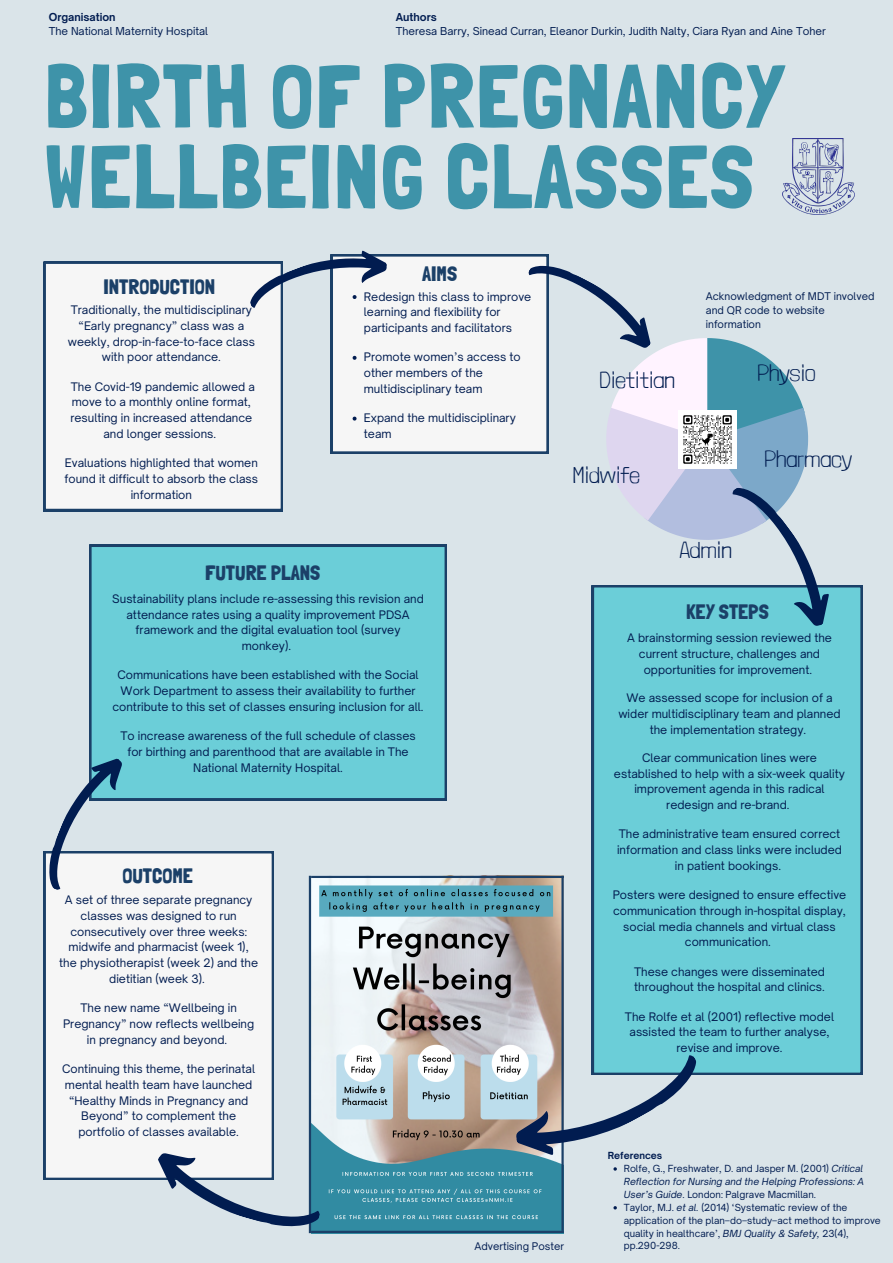
<style>
.page{position:relative;width:893px;height:1263px;background:#dae4e9}
.page>*{position:absolute;margin:0;border:0;box-sizing:border-box;transform-origin:0 0}
.t1{font:89.7px/80.5px "Londrina Solid";letter-spacing:.02em;color:#3e93a9}
.t2{font:100 23.25px "Londrina Solid";color:#011c50}
.t3{font:20.85px "Londrina Solid";color:#1b4068}
.t4{font:11.25px/15.8px "Open Sauce One";color:#011c50;text-align:center}
.t5{font:10.5px "Open Sauce One";color:#011c50}
.t6{font:700 10.5px "Open Sauce One";color:#011c50}
.t7{font:10.12px/14.1px "Open Sauce One";color:#011c50}
.t8{font:9.38px/13px "Open Sauce One";color:#011c50}
.t9{font:700 9.38px "Open Sauce One";color:#011c50}
.s1{font-style:italic}
</style>
<div class="page">
<img style="left:311px;top:878px;width:250px;height:353px">
<div style="left:44px;top:851px;width:230px;height:329px;background:#f6f6f6"></div>
<div style="left:44px;top:262px;width:200px;height:249px;background:#f6f6f6"></div>
<div style="left:592px;top:585px;width:270px;height:490px;background:#6bced8"></div>
<div style="left:89px;top:545px;width:358px;height:255px;background:#6bced8"></div>
<svg style="left:43px;top:748px;width:84px;height:148px"></svg>
<img style="left:782px;top:139px;width:73px;height:75px">
<svg style="left:244px;top:250px;width:602px;height:381px"></svg>
<svg style="left:613px;top:1206px;width:4px;height:3px"></svg>
<hr style="left:311px;top:876px;width:253px;height:2px;background:#1b4068">
<hr style="left:311px;top:1231px;width:253px;height:2px;background:#1b4068">
<hr style="left:309px;top:876px;width:2px;height:357px;background:#1b4068">
<svg style="left:149px;top:1147px;width:177px;height:87px"></svg>
<hr style="left:561px;top:876px;width:3px;height:355px;background:#1b4068">
<svg style="left:511px;top:1036px;width:196px;height:138px"></svg>
<p class="t6" style="left:49px;top:11px;width:68px">Organisation</p>
<p class="t5" style="left:49px;top:25px;width:161px">The National Maternity Hospital</p>
<p class="t6" style="left:396px;top:11px;width:43px">Authors</p>
<p class="t5" style="left:396px;top:25px;width:431px">Theresa Barry, Sinead Curran, Eleanor Durkin, Judith Nalty, Ciara Ryan and Aine Toher</p>
<h1 class="t1" style="left:45px;top:56px;width:741px">BIRTH OF PREGNANCY<br>WELLBEING CLASSES</h1>
<h3 class="t3" style="left:103px;top:274px;width:113px">INTRODUCTION</h3>
<p class="t4" style="left:68px;top:302px;width:189px">Traditionally, the multidisciplinary “Early pregnancy” class was a weekly, drop-in-face-to-face class with poor attendance.</p>
<p class="t4" style="left:70px;top:378px;width:186px">The Covid-19 pandemic allowed a move to a monthly online format, resulting in increased attendance and longer sessions.</p>
<p class="t4" style="left:65px;top:455px;width:195px">Evaluations highlighted that women found it difficult to absorb the class information</p>
<h3 class="t3" style="left:422px;top:262px;width:37px">AIMS</h3>
<p class="t4" style="left:364px;top:288px;width:169px;text-align:left">Redesign this class to improve learning and flexibility for participants and facilitators</p>
<p class="t4" style="left:364px;top:349px;width:158px;text-align:left">Promote women’s access to other members of the multidisciplinary team</p>
<p class="t4" style="left:364px;top:410px;width:153px;text-align:left">Expand the multidisciplinary team</p>
<h2 class="t2" style="left:599px;top:366px;width:77px">Dietitian</h2>
<h2 class="t2" style="left:573px;top:461px;width:69px">Midwife</h2>
<p class="t7" style="left:706px;top:289px;width:170px">Acknowledgment of MDT involved and QR code to website information</p>
<h2 class="t2" style="left:757px;top:359px;width:60px">Physio</h2>
<h2 class="t2" style="left:764px;top:445px;width:89px">Pharmacy</h2>
<h3 class="t3" style="left:205px;top:560px;width:117px">FUTURE PLANS</h3>
<p class="t4" style="left:112px;top:591px;width:313px">Sustainability plans include re-assessing this revision and attendance rates using a quality improvement PDSA framework and the digital evaluation tool (survey monkey).</p>
<p class="t4" style="left:113px;top:667px;width:312px">Communications have been established with the Social<br>Work Department to assess their availability to further contribute to this set of classes ensuring inclusion for all.</p>
<p class="t4" style="left:120px;top:728px;width:297px">To increase awareness of the full schedule of classes for birthing and parenthood that are available in The<br>National Maternity Hospital.</p>
<h3 class="t3" style="left:122px;top:863px;width:72px">OUTCOME</h3>
<p class="t4" style="left:59px;top:892px;width:200px">A set of three separate pregnancy classes was designed to run consecutively over three weeks: midwife and pharmacist (week 1), the physiotherapist (week 2) and the dietitian (week 3).</p>
<p class="t4" style="left:63px;top:1000px;width:193px">The new name “Wellbeing in<br>Pregnancy” now reflects wellbeing in pregnancy and beyond.</p>
<p class="t4" style="left:62px;top:1061px;width:194px">Continuing this theme, the perinatal mental health team have launched “Healthy Minds in Pregnancy and<br>Beyond” to complement the portfolio of classes available.</p>
<p class="t7" style="left:474px;top:1239px;width:91px">Advertising Poster</p>
<h2 class="t2" style="left:680px;top:536px;width:54px">Admin</h2>
<h3 class="t3" style="left:686px;top:599px;width:84px">KEY STEPS</h3>
<p class="t4" style="left:627px;top:630px;width:206px">A brainstorming session reviewed the current structure, challenges and opportunities for improvement.</p>
<p class="t4" style="left:618px;top:690px;width:224px">We assessed scope for inclusion of a wider multidisciplinary team and planned the implementation strategy.</p>
<p class="t4" style="left:614px;top:749px;width:233px">Clear communication lines were established to help with a six-week quality improvement agenda in this radical redesign and re-brand.</p>
<p class="t4" style="left:617px;top:826px;width:226px">The administrative team ensured correct information and class links were included in patient bookings.</p>
<p class="t4" style="left:613px;top:887px;width:235px">Posters were designed to ensure effective communication through in-hospital display, social media channels and virtual class communication.</p>
<p class="t4" style="left:634px;top:963px;width:192px;text-align:left">These changes were disseminated throughout the hospital and clinics.</p>
<p class="t4" style="left:625px;top:1008px;width:211px">The Rolfe et al (2001) reflective model assisted the team to further analyse, revise and improve.</p>
<p class="t9" style="left:608px;top:1149px;width:56px">References</p>
<p class="t8" style="left:624px;top:1162px;width:258px">Rolfe, G., Freshwater, D. and Jasper M. (2001) <span class="s1">Critical Reflection for Nursing and the Helping Professions: A User’s Guide</span>. London: Palgrave Macmillan.<br>Taylor, M.J. <span class="s1">et al.</span> (2014) ‘Systematic review of the application of the plan–do–study–act method to improve quality in healthcare’, <span class="s1">BMJ Quality &amp; Safety,</span> 23(4), pp.290-298.</p>
</div>
